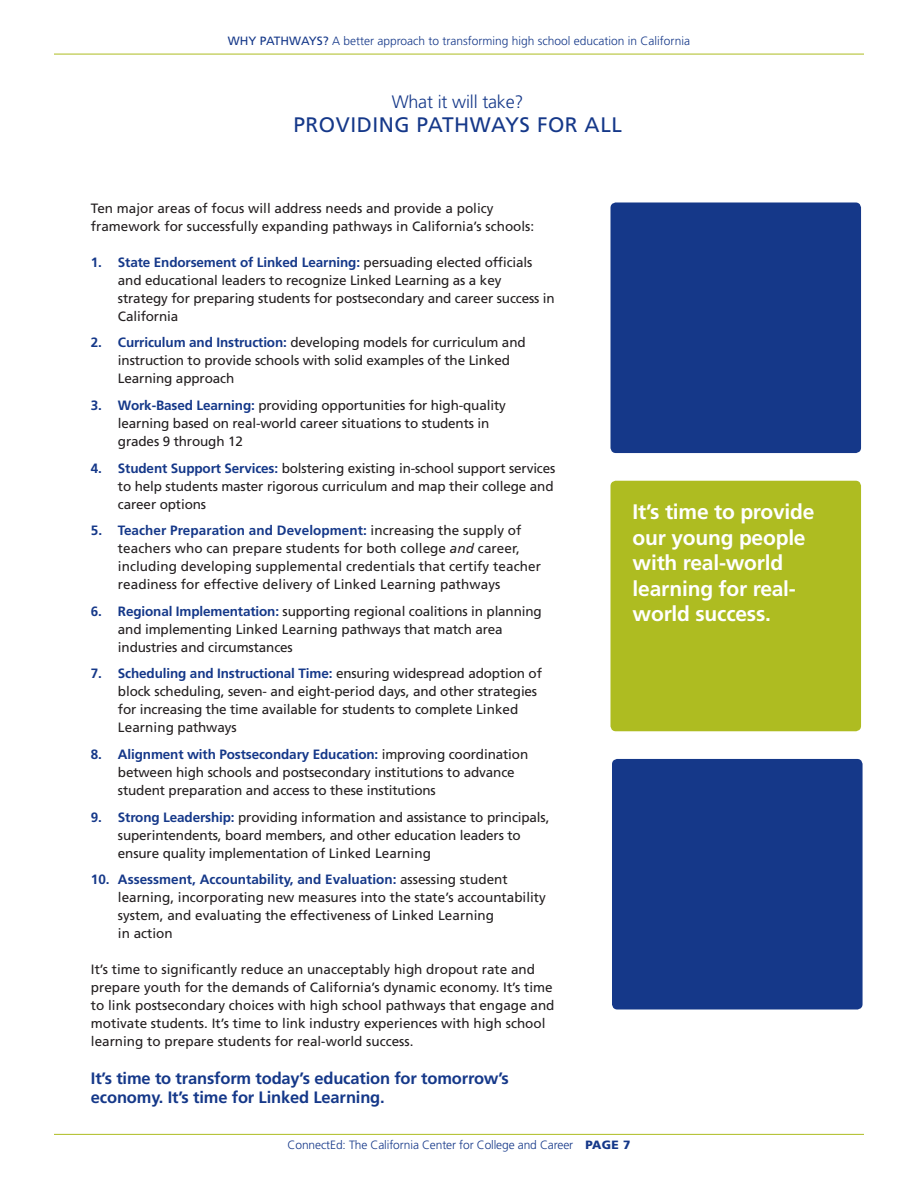
<style>
.page{position:relative;width:918px;height:1188px;background:#fff}
.page>*{position:absolute;margin:0;border:0;box-sizing:border-box;transform-origin:0 0}
.t1{font:700 21px/25.5px "Frutiger LT Std";letter-spacing:-.01em;color:#fff}
.t2{font:21px "Frutiger LT Std";letter-spacing:.025em;color:#153889}
.t3{font:300 18px "Frutiger LT Std";letter-spacing:-.01em;color:#153889}
.Subhead_Fruitiger_65{font:700 16.5px/19.5px "Frutiger LT Std";letter-spacing:-.01em;color:#153889}
.body_text___bullet{font:13.5px/18px "Frutiger LT Std";letter-spacing:-.01em;color:#231f20}
.Body_text_Fruitiger{font:13.5px/18px "Frutiger LT Std";color:#231f20}
.t4{font:300 12px "Frutiger LT Std";color:#153889}
.s1{font-weight:400}
.s2{font-weight:700;color:#153889}
.s3{font-style:italic}
.s4{font-weight:900}
</style>
<div class="page">
<hr style="left:54px;top:54px;width:810px;height:1px;background:#aebc21">
<hr style="left:54px;top:1134px;width:810px;height:1px;background:#aebc21">
<div style="left:610px;top:481px;width:251px;height:250px;background:#aebc21;border-radius:5px"></div>
<div style="left:611px;top:202px;width:250px;height:251px;background:#153889;border-radius:5px"></div>
<div style="left:612px;top:759px;width:251px;height:251px;background:#153889;border-radius:5px"></div>
<p class="t4" style="left:228px;top:34px;width:464px"><span class="s1">WHY PATHWAYS?</span> A better approach to transforming high school education in California</p>
<h2 class="t3" style="left:392px;top:92px;width:133px">What it will take?</h2>
<h1 class="t2" style="left:293px;top:112px;width:330px">PROVIDING PATHWAYS FOR ALL</h1>
<p class="Body_text_Fruitiger" style="left:91px;top:199px;width:445px">Ten major areas of focus will address needs and provide a policy framework for successfully expanding pathways in California’s schools:</p>
<p class="body_text___bullet" style="left:118px;top:253px;width:438px;text-indent:-27px"><span class="s2">1. State Endorsement of Linked Learning:</span> persuading elected officials and educational leaders to recognize Linked Learning as a key strategy for preparing students for postsecondary and career success in California</p>
<p class="body_text___bullet" style="left:118px;top:334px;width:409px;text-indent:-27px"><span class="s2">2. Curriculum and Instruction:</span> developing models for curriculum and instruction to provide schools with solid examples of the Linked<br>Learning approach</p>
<p class="body_text___bullet" style="left:118px;top:396px;width:389px;text-indent:-27px"><span class="s2">3. Work-Based Learning:</span> providing opportunities for high-quality learning based on real-world career situations to students in grades 9 through 12</p>
<p class="body_text___bullet" style="left:118px;top:459px;width:439px;text-indent:-27px"><span class="s2">4. Student Support Services:</span> bolstering existing in-school support services to help students master rigorous curriculum and map their college and career options</p>
<p class="body_text___bullet" style="left:118px;top:522px;width:424px;text-indent:-27px"><span class="s2">5. Teacher Preparation and Development:</span> increasing the supply of teachers who can prepare students for both college <span class="s3">and</span> career, including developing supplemental credentials that certify teacher readiness for effective delivery of Linked Learning pathways</p>
<p class="body_text___bullet" style="left:118px;top:602px;width:425px;text-indent:-27px"><span class="s2">6. Regional Implementation:</span> supporting regional coalitions in planning and implementing Linked Learning pathways that match area industries and circumstances</p>
<p class="body_text___bullet" style="left:118px;top:665px;width:426px;text-indent:-27px"><span class="s2">7. Scheduling and Instructional Time:</span> ensuring widespread adoption of block scheduling, seven- and eight-period days, and other strategies for increasing the time available for students to complete Linked Learning pathways</p>
<p class="body_text___bullet" style="left:118px;top:745px;width:412px;text-indent:-27px"><span class="s2">8. Alignment with Postsecondary Education:</span> improving coordination between high schools and postsecondary institutions to advance student preparation and access to these institutions</p>
<p class="body_text___bullet" style="left:118px;top:808px;width:433px;text-indent:-27px"><span class="s2">9. Strong Leadership:</span> providing information and assistance to principals, superintendents, board members, and other education leaders to ensure quality implementation of Linked Learning</p>
<p class="body_text___bullet" style="left:118px;top:871px;width:429px;text-indent:-27px"><span class="s2">10. Assessment, Accountability, and Evaluation:</span> assessing student learning, incorporating new measures into the state’s accountability system, and evaluating the effectiveness of Linked Learning<br>in action</p>
<p class="Body_text_Fruitiger" style="left:91px;top:961px;width:465px">It’s time to significantly reduce an unacceptably high dropout rate and prepare youth for the demands of California’s dynamic economy. It’s time to link postsecondary choices with high school pathways that engage and motivate students. It’s time to link industry experiences with high school learning to prepare students for real-world success.</p>
<p class="Subhead_Fruitiger_65" style="left:91px;top:1068px;width:420px">It’s time to transform today’s education for tomorrow’s economy. It’s time for Linked Learning.</p>
<p class="t1" style="left:633px;top:499px;width:183px">It’s time to provide our young people with real-world learning for real&shy;world success.</p>
<p class="t4" style="left:288px;top:1138px;width:344px">ConnectEd: The California Center for College and Career <span class="s4">PAGE 7</span></p>
</div>
